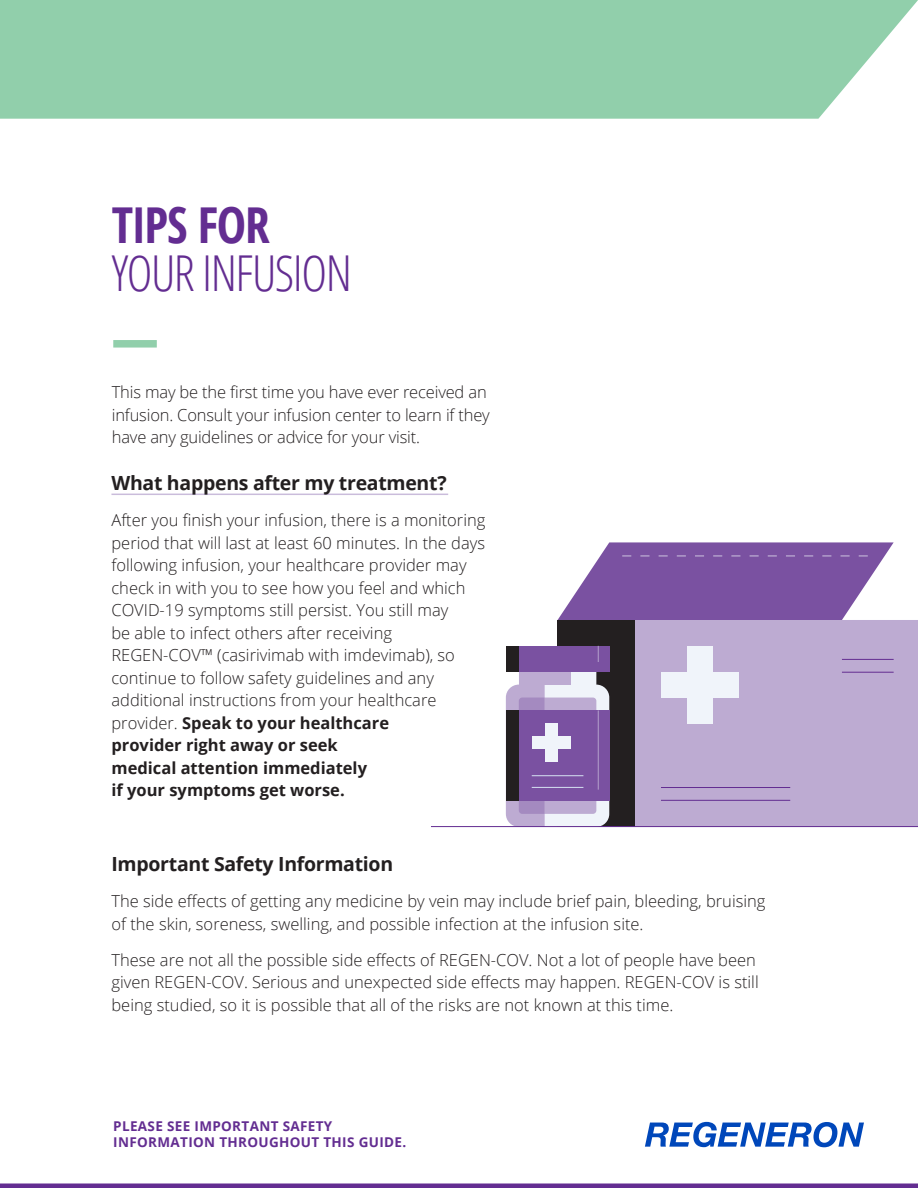
<style>
.page{position:relative;width:918px;height:1188px;background:#fff}
.page>*{position:absolute;margin:0;border:0;box-sizing:border-box;transform-origin:0 0}
.t1{font:300 49.5px/48px "Open Sans Condensed";letter-spacing:-.03em;color:#632d91}
.t2{font:700 19.5px "Open Sans";letter-spacing:-.015em;color:#231f20}
.t3{font:300 16.5px/22.5px "Open Sans";color:#231f20}
.t4{font:700 13.5px/16.5px "Open Sans";letter-spacing:.025em;color:#632d91}
.s1{font-weight:700}
</style>
<div class="page">
<hr style="left:111px;top:494px;width:337px;height:1px;background:#cabcdb">
<hr style="left:0;top:1184px;width:918px;height:4px;background:#632d91">
<svg style="left:645px;top:1122px;width:219px;height:25px"></svg>
<div style="left:113px;top:340px;width:44px;height:8px;background:#91cfab"></div>
<div style="left:0;top:0;width:918px;height:119px;background:#91cfab"></div>
<div style="left:635px;top:620px;width:283px;height:207px;background:#bdabd2"></div>
<div style="left:558px;top:620px;width:77px;height:207px;background:#231f20"></div>
<div style="left:687px;top:646px;width:26px;height:77px;background:#f0f4fa"></div>
<div style="left:661px;top:672px;width:78px;height:26px;background:#f0f4fa"></div>
<hr style="left:661px;top:800px;width:129px;height:1px;background:#632d91">
<hr style="left:661px;top:787px;width:129px;height:1px;background:#632d91">
<hr style="left:842px;top:672px;width:52px;height:1px;background:#632d91">
<div style="left:506px;top:685px;width:103px;height:142px;background:#f0f4fa;border-radius:13px"></div>
<svg style="left:506px;top:685px;width:90px;height:141px"></svg>
<div style="left:519px;top:672px;width:52px;height:13px;background:#bdabd2"></div>
<div style="left:519px;top:710px;width:90px;height:91px;background:#7a51a1"></div>
<div style="left:506px;top:710px;width:13px;height:91px;background:#231f20"></div>
<div style="left:545px;top:723px;width:13px;height:39px;background:#f0f4fa"></div>
<div style="left:532px;top:736px;width:39px;height:13px;background:#f0f4fa"></div>
<hr style="left:532px;top:787px;width:51px;height:1px;background:#d6e2f2">
<hr style="left:532px;top:775px;width:51px;height:1px;background:#d6e2f2">
<hr style="left:598px;top:710px;width:1px;height:80px;background:#b4a0cc">
<div style="left:519px;top:646px;width:90px;height:26px;background:#7a51a1"></div>
<div style="left:506px;top:646px;width:13px;height:26px;background:#231f20"></div>
<svg style="left:558px;top:542px;width:336px;height:130px"></svg>
<hr style="left:431px;top:826px;width:487px;height:1px;background:#632d91">
<p class="t1" style="left:112px;top:199px;width:242px"><span class="s1">TIPS FOR<br></span>YOUR INFUSION</p>
<p class="t3" style="left:112px;top:381px;width:380px">This may be the first time you have ever received an infusion. Consult your infusion center to learn if they have any guidelines or advice for your visit.</p>
<p class="t2" style="left:111px;top:469px;width:337px">What happens after my treatment?</p>
<p class="t3" style="left:111px;top:508px;width:376px">After you finish your infusion, there is a monitoring period that will last at least 60 minutes. In the days following infusion, your healthcare provider may check in with you to see how you feel and which COVID-19 symptoms still persist. You still may<br>be able to infect others after receiving REGEN-COV™ (casirivimab with imdevimab), so continue to follow safety guidelines and any additional instructions from your healthcare provider. <span class="s1">Speak to your healthcare<br>provider right away or seek<br>medical attention immediately<br>if your symptoms get worse.</span></p>
<p class="t2" style="left:111px;top:850px;width:283px">Important Safety Information</p>
<p class="t3" style="left:111px;top:889px;width:656px">The side effects of getting any medicine by vein may include brief pain, bleeding, bruising of the skin, soreness, swelling, and possible infection at the infusion site.</p>
<p class="t3" style="left:111px;top:948px;width:649px">These are not all the possible side effects of REGEN-COV. Not a lot of people have been given REGEN-COV. Serious and unexpected side effects may happen. REGEN-COV is still being studied, so it is possible that all of the risks are not known at this time.</p>
<p class="t4" style="left:113px;top:1117px;width:295px">PLEASE SEE IMPORTANT SAFETY<br>INFORMATION THROUGHOUT THIS GUIDE.</p>
</div>
